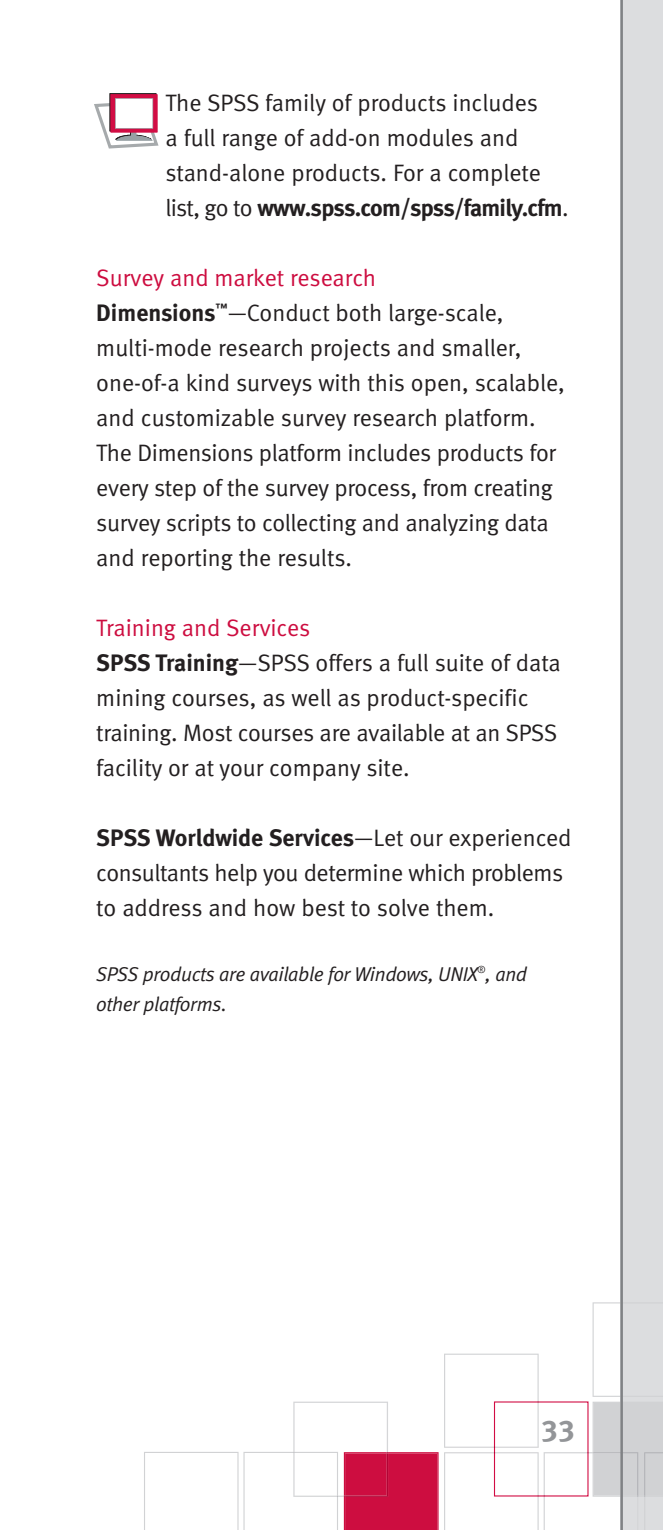
<style>
.page{position:relative;width:663px;height:1530px;background:#fff}
.page>*{position:absolute;margin:0;border:0;box-sizing:border-box;transform-origin:0 0}
.t1{font:30px "Meta Bold LF";color:#939598}
.t2{font:23.75px/35px "Meta Normal LF";letter-spacing:-.005em;color:#231f20}
.t3{font:23.75px "Meta Bold LF";color:#231f20}
.t4{font:23.75px "Meta Bold LF";letter-spacing:-.03em;color:#231f20}
.t5{font:italic 20px/30px "Meta Normal LF";letter-spacing:-.02em;color:#231f20}
.s1{font-family:"Meta Normal LF"}
.s2{color:#cd0d40}
.s3{font-family:"Meta Bold LF"}
</style>
<div class="page">
<div style="left:620px;top:0;width:42px;height:1530px;background:#dcdddf"></div>
<svg style="left:144px;top:1402px;width:294px;height:128px"></svg>
<svg style="left:444px;top:1302px;width:219px;height:228px"></svg>
<svg style="left:94px;top:93px;width:64px;height:56px"></svg>
<hr style="left:620px;top:0;width:2px;height:1530px;background:#808285">
<p class="t2" style="left:165px;top:88px;width:377px">The SPSS family of products includes a full range of add-on modules and stand-alone products. For a complete</p>
<p class="t4" style="left:165px;top:200px;width:404px"><span class="s1">list, go to</span> www.spss.com/spss/family.cfm<span class="s1">.</span></p>
<p class="t2" style="left:96px;top:263px;width:470px"><span class="s2">Survey and market research </span><span class="s3">Dimensions</span><sup>™</sup>—Conduct both large-scale, multi-mode research projects and smaller, one-of-a kind surveys with this open, scalable, and customizable survey research platform.<br>The Dimensions platform includes products for every step of the survey process, from creating survey scripts to collecting and analyzing data and reporting the results.</p>
<p class="t2" style="left:96px;top:613px;width:466px"><span class="s2">Training and Services<br></span><span class="s3">SPSS Training</span>—SPSS offers a full suite of data mining courses, as well as product-specific training. Most courses are available at an SPSS facility or at your company site.</p>
<p class="t3" style="left:96px;top:830px;width:476px">SPSS Worldwide Services<span class="s1">—Let our experienced</span></p>
<p class="t2" style="left:96px;top:858px;width:468px">consultants help you determine which problems to address and how best to solve them.</p>
<p class="t5" style="left:96px;top:961px;width:432px">SPSS products are available for Windows, UNIX<sup>®</sup>, and other platforms.</p>
<p class="t1" style="left:541px;top:1420px;width:35px">33</p>
</div>
